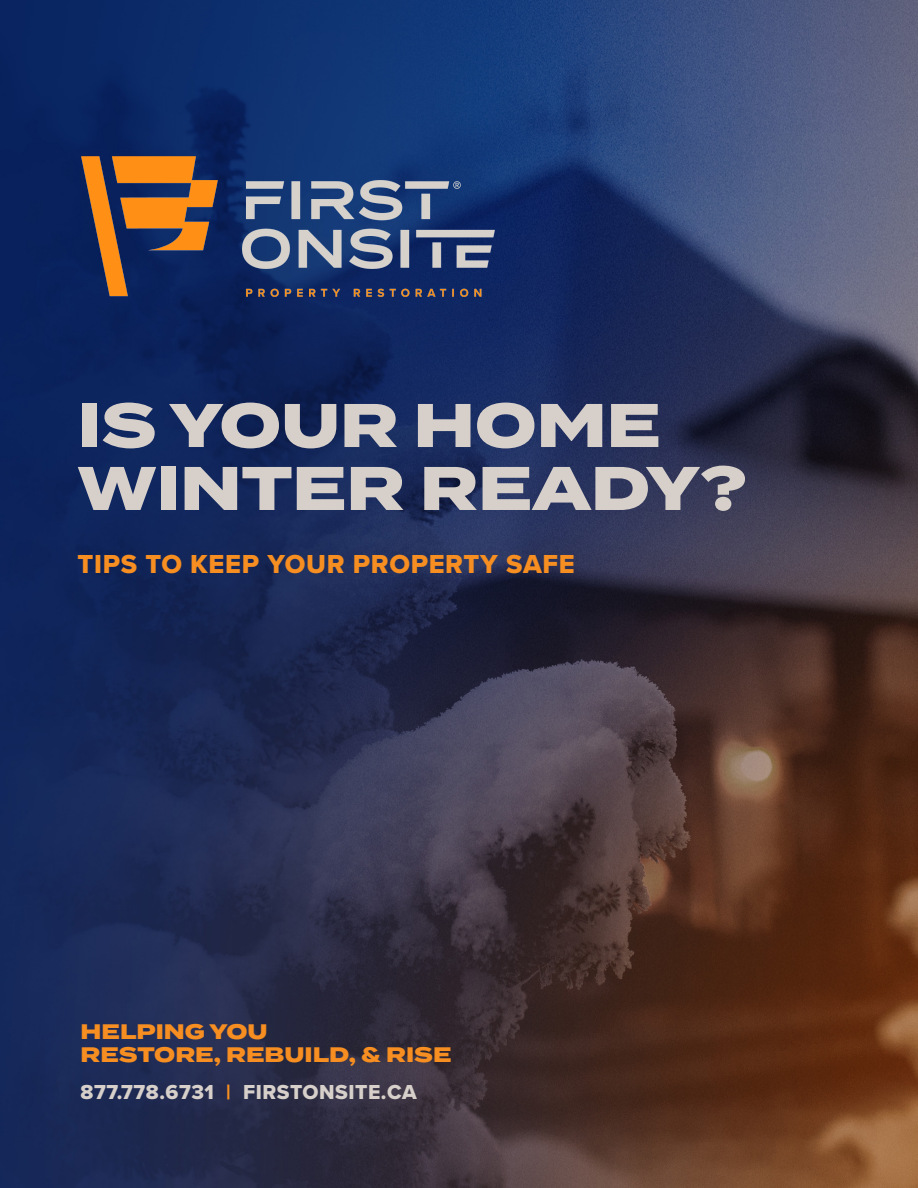
<style>
.page{position:relative;width:918px;height:1188px;background:#fff}
.page>*{position:absolute;margin:0;border:0;box-sizing:border-box;transform-origin:0 0}
.t1{font:800 61.5px/63px "Termina";color:#d7d0ca}
.t2{font:27px "Proxima Nova Extrabld";letter-spacing:.025em;color:#f68e21}
.t3{font:800 21px/22.5px "Termina";color:#f68e21}
.t4{font:21px "Proxima Nova Extrabld";letter-spacing:.025em;color:#d7d0ca}
.s1{color:#f68e21}
</style>
<div class="page">
<img style="left:0;top:0;width:918px;height:1188px">
<img style="left:81px;top:157px;width:414px;height:139px">
<h1 class="t1" style="left:78px;top:396px;width:671px">IS YOUR HOME<br>WINTER READY?</h1>
<p class="t2" style="left:78px;top:544px;width:499px">TIPS TO KEEP YOUR PROPERTY SAFE</p>
<p class="t3" style="left:81px;top:1021px;width:372px">HELPING YOU<br>RESTORE, REBUILD, &amp; RISE</p>
<p class="t4" style="left:81px;top:1076px;width:338px">877.778.6731 <span class="s1">|</span> FIRSTONSITE.CA</p>
</div>
